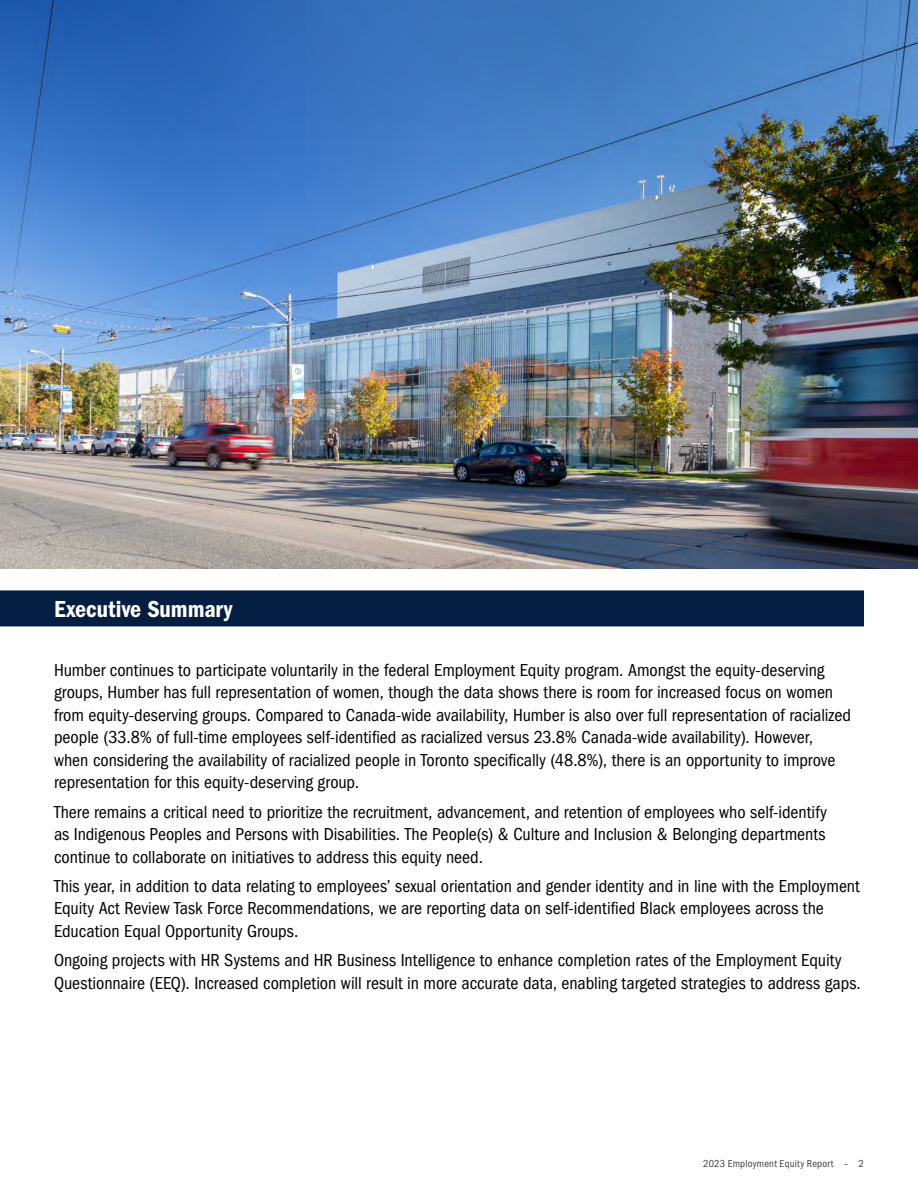
<style>
.page{position:relative;width:918px;height:1188px;background:#fff}
.page>*{position:absolute;margin:0;border:0;box-sizing:border-box;transform-origin:0 0}
.blue_header_h2{font:24px "ITC Franklin Gothic Std Dm Cd";color:#fff}
.p_body{font:condensed 18px/22.5px "ITC Franklin Gothic Std";letter-spacing:-.005em;color:#000}
.t1{font:condensed 10.5px "ITC Franklin Gothic Std";letter-spacing:.02em;color:#404040}
</style>
<div class="page">
<img style="left:0;top:0;width:918px;height:569px">
<div style="left:0;top:590px;width:864px;height:36px;background:#041e41"></div>
<p class="blue_header_h2" style="left:54px;top:596px;width:180px">Executive Summary</p>
<p class="p_body" style="left:54px;top:659px;width:799px">Humber continues to participate voluntarily in the federal Employment Equity program. Amongst the equity-deserving groups, Humber has full representation of women, though the data shows there is room for increased focus on women from equity-deserving groups. Compared to Canada-wide availability, Humber is also over full representation of racialized people (33.8% of full-time employees self-identified as racialized versus 23.8% Canada-wide availability). However, when considering the availability of racialized people in Toronto specifically (48.8%), there is an opportunity to improve representation for this equity-deserving group.</p>
<p class="p_body" style="left:54px;top:800px;width:775px;text-align:justify">There remains a critical need to prioritize the recruitment, advancement, and retention of employees who self-identify as Indigenous Peoples and Persons with Disabilities. The People(s) &amp; Culture and Inclusion &amp; Belonging departments continue to collaborate on initiatives to address this equity need.</p>
<p class="p_body" style="left:54px;top:875px;width:807px">This year, in addition to data relating to employees’ sexual orientation and gender identity and in line with the Employment<br>Equity Act Review Task Force Recommendations, we are reporting data on self-identified Black employees across the<br>Education Equal Opportunity Groups.</p>
<p class="p_body" style="left:54px;top:949px;width:808px">Ongoing projects with HR Systems and HR Business Intelligence to enhance completion rates of the Employment Equity<br>Questionnaire (EEQ). Increased completion will result in more accurate data, enabling targeted strategies to address gaps.</p>
<p class="t1" style="left:703px;top:1157px;width:162px">2023 Employment Equity Report – 2</p>
</div>
